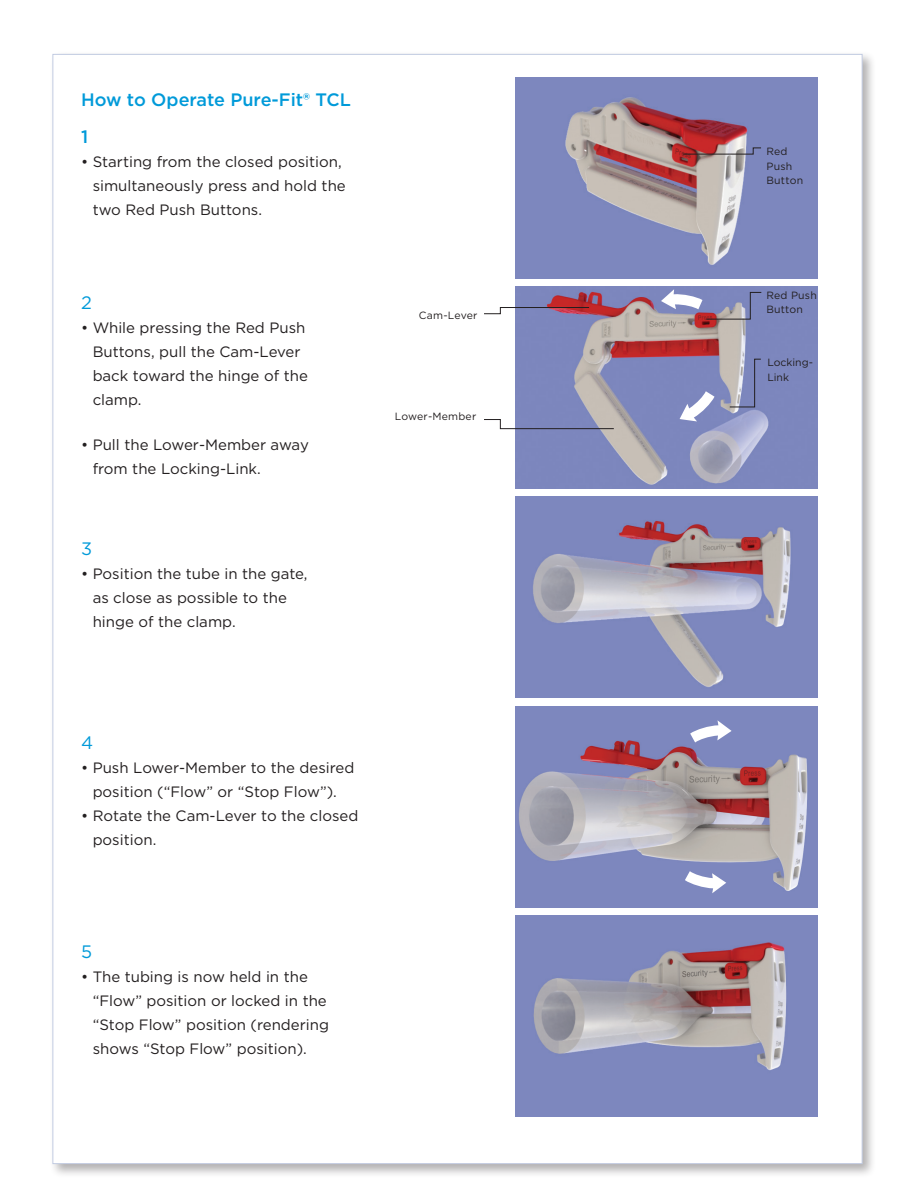
<style>
.page{position:relative;width:918px;height:1188px;background:#fff}
.page>*{position:absolute;margin:0;border:0;box-sizing:border-box;transform-origin:0 0}
.t1{font:500 18px/37.8px "Gotham";color:#009ad9}
.t2{font:18px "Gotham";color:#009ad9}
.t3{font:15px/24px "Gotham";color:#231f20}
.t4{font:10.5px/14.5px "Gotham";letter-spacing:.02em;color:#231f20}
.t5{font:10.5px/14.5px "Gotham";color:#231f20}
</style>
<div class="page">
<div style="left:49px;top:51px;width:827px;height:1127px;background:#231f20;opacity:.35"></div>
<div style="left:52px;top:54px;width:810px;height:1110px;background:#fff;border:1px solid #c2cce2"></div>
<img style="left:516px;top:287px;width:301px;height:201px">
<img style="left:516px;top:77px;width:301px;height:202px">
<img style="left:516px;top:496px;width:301px;height:202px">
<img style="left:516px;top:916px;width:301px;height:201px">
<svg style="left:484px;top:307px;width:106px;height:7px"></svg>
<svg style="left:484px;top:419px;width:131px;height:10px"></svg>
<img style="left:516px;top:706px;width:301px;height:201px">
<svg style="left:729px;top:358px;width:33px;height:50px;background:#969ab8"></svg>
<svg style="left:682px;top:147px;width:80px;height:8px"></svg>
<svg style="left:661px;top:289px;width:101px;height:31px;background:#9896b8"></svg>
<svg style="left:680px;top:391px;width:35px;height:30px"></svg>
<svg style="left:690px;top:720px;width:42px;height:23px"></svg>
<svg style="left:685px;top:871px;width:41px;height:22px"></svg>
<p class="t1" style="left:81px;top:80px;width:271px">How to Operate Pure-Fit® TCL<br>1</p>
<p class="t3" style="left:93px;top:150px;width:255px;text-indent:-12px">• Starting from the closed position, simultaneously press and hold the two Red Push Buttons.</p>
<p class="t2" style="left:81px;top:292px;width:12px">2</p>
<p class="t3" style="left:93px;top:316px;width:217px;text-indent:-12px">• While pressing the Red Push<br>Buttons, pull the Cam-Lever back toward the hinge of the clamp.</p>
<p class="t3" style="left:93px;top:432px;width:218px;text-indent:-12px">• Pull the Lower-Member away from the Locking-Link.</p>
<p class="t2" style="left:81px;top:537px;width:13px">3</p>
<p class="t3" style="left:93px;top:561px;width:216px;text-indent:-12px">• Position the tube in the gate, as close as possible to the hinge of the clamp.</p>
<p class="t4" style="left:419px;top:308px;width:60px">Cam-Lever</p>
<p class="t4" style="left:395px;top:409px;width:83px">Lower-Member</p>
<p class="t2" style="left:81px;top:731px;width:14px">4</p>
<p class="t3" style="left:81px;top:755px;width:275px;text-align:center">• Push Lower-Member to the desired position (“Flow” or “Stop Flow”).</p>
<p class="t3" style="left:93px;top:803px;width:267px;text-indent:-12px">• Rotate the Cam-Lever to the closed position.</p>
<p class="t2" style="left:81px;top:940px;width:13px">5</p>
<p class="t3" style="left:93px;top:964px;width:238px;text-indent:-12px">• The tubing is now held in the “Flow” position or locked in the “Stop Flow” position (rendering shows “Stop Flow” position).</p>
<p class="t4" style="left:767px;top:144px;width:38px">Red<br>Push<br>Button</p>
<p class="t4" style="left:766px;top:287px;width:52px">Red Push<br>Button</p>
<p class="t5" style="left:767px;top:355px;width:47px">Locking-<br>Link</p>
</div>
